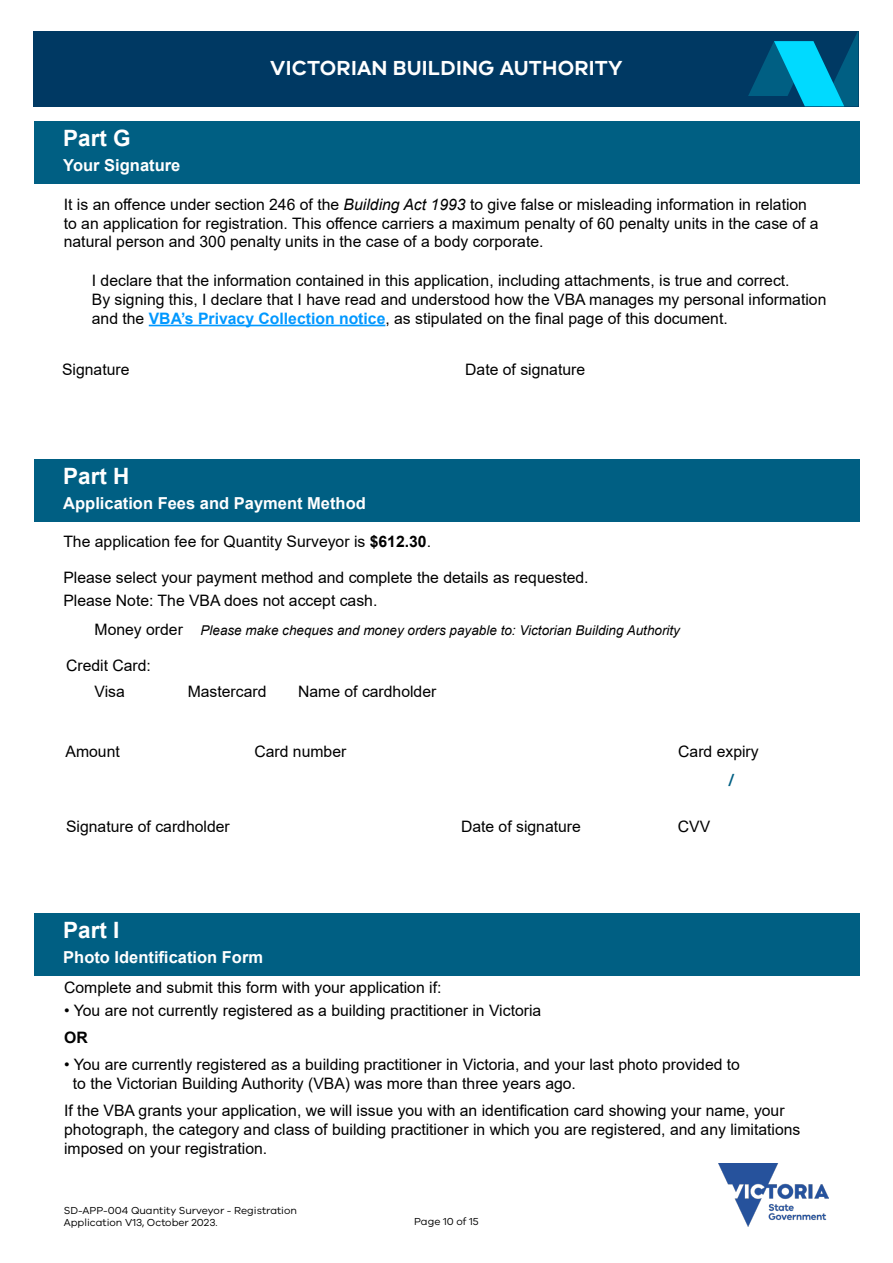
<style>
.page{position:relative;width:893px;height:1263px;background:#fff}
.page>*{position:absolute;margin:0;border:0;box-sizing:border-box;transform-origin:0 0}
.t1{font:700 22.5px "Arial";color:#fff}
.t2{font:600 21px "VIC";letter-spacing:.01em;color:#fff}
.t3{font:700 16.5px "Arial";color:#fff}
.t4{font:15.75px/18.8px "Arial";color:#000}
.t5{font:700 15.75px "Arial";color:#000}
.t6{font:700 15px "VIC";color:#005f83}
.t7{font:italic 13.5px "Arial";color:#000}
.t8{font:10.5px/12px "VIC";color:#000}
.s1{font-style:italic}
.s2{font-weight:700;color:#0098ff}
.s3{font-weight:700}
.s4{font-style:normal;font-size:15.75px}
</style>
<div class="page">
<div style="left:34px;top:31px;width:825px;height:75px;background:#003963"></div>
<svg style="left:748px;top:32px;width:110px;height:74px"></svg>
<img style="left:719px;top:1163px;width:109px;height:63px">
<div style="left:34px;top:121px;width:825px;height:63px;background:#005f83"></div>
<hr style="left:149px;top:325px;width:236px;height:1px;background:#0098ff">
<div style="left:34px;top:460px;width:825px;height:62px;background:#005f83"></div>
<div style="left:34px;top:913px;width:825px;height:63px;background:#005f83"></div>
<h1 class="t1" style="left:63px;top:122px;width:69px">Part G</h1>
<p class="t3" style="left:63px;top:153px;width:119px">Your Signature</p>
<h2 class="t2" style="left:270px;top:55px;width:354px">VICTORIAN BUILDING AUTHORITY</h2>
<p class="t4" style="left:64px;top:195px;width:756px">It is an offence under section 246 of the <span class="s1">Building Act 1993</span> to give false or misleading information in relation to an application for registration. This offence carriers a maximum penalty of 60 penalty units in the case of a natural person and 300 penalty units in the case of a body corporate.</p>
<p class="t4" style="left:92px;top:271px;width:736px">I declare that the information contained in this application, including attachments, is true and correct.<br>By signing this, I declare that I have read and understood how the VBA manages my personal information and the <span class="s2">VBA’s Privacy Collection notice</span>, as stipulated on the final page of this document.</p>
<p class="t4" style="left:62px;top:360px;width:69px">Signature</p>
<p class="t4" style="left:465px;top:360px;width:121px">Date of signature</p>
<h1 class="t1" style="left:63px;top:461px;width:68px">Part H</h1>
<p class="t3" style="left:63px;top:492px;width:304px">Application Fees and Payment Method</p>
<p class="t4" style="left:63px;top:532px;width:369px">The application fee for Quantity Surveyor is <span class="s3">$612.30</span>.</p>
<p class="t4" style="left:63px;top:566px;width:527px;line-height:23px">Please select your payment method and complete the details as requested.<br>Please Note: The VBA does not accept cash.</p>
<p class="t7" style="left:95px;top:622px;width:587px"><span class="s4">Money order</span> Please make cheques and money orders payable to: Victorian Building Authority</p>
<p class="t4" style="left:66px;top:652px;width:86px;line-height:25.8px;text-align:center">Credit Card:<br>Visa</p>
<p class="t4" style="left:188px;top:682px;width:80px">Mastercard</p>
<p class="t4" style="left:298px;top:682px;width:140px">Name of cardholder</p>
<p class="t4" style="left:66px;top:742px;width:56px">Amount</p>
<p class="t4" style="left:254px;top:742px;width:93px">Card number</p>
<p class="t4" style="left:678px;top:742px;width:82px">Card expiry</p>
<p class="t4" style="left:66px;top:817px;width:165px">Signature of cardholder</p>
<h1 class="t1" style="left:63px;top:914px;width:58px">Part I</h1>
<p class="t3" style="left:63px;top:946px;width:201px">Photo Identification Form</p>
<p class="t4" style="left:461px;top:817px;width:121px">Date of signature</p>
<p class="t4" style="left:678px;top:817px;width:34px">CVV</p>
<p class="t6" style="left:728px;top:771px;width:8px">/</p>
<p class="t4" style="left:64px;top:978px;width:379px">Complete and submit this form with your application if:</p>
<p class="t4" style="left:64px;top:1001px;width:479px">• You are not currently registered as a building practitioner in Victoria</p>
<p class="t5" style="left:64px;top:1026px;width:25px">OR</p>
<p class="t4" style="left:73px;top:1055px;width:669px;text-indent:-9px">• You are currently registered as a building practitioner in Victoria, and your last photo provided to to the Victorian Building Authority (VBA) was more than three years ago.</p>
<p class="t4" style="left:64px;top:1101px;width:738px">If the VBA grants your application, we will issue you with an identification card showing your name, your photograph, the category and class of building practitioner in which you are registered, and any limitations imposed on your registration.</p>
<p class="t8" style="left:64px;top:1204px;width:235px">SD-APP-004 Quantity Surveyor - Registration<br>Application V13, October 2023.</p>
<p class="t8" style="left:414px;top:1215px;width:66px">Page 10 of 15</p>
</div>
